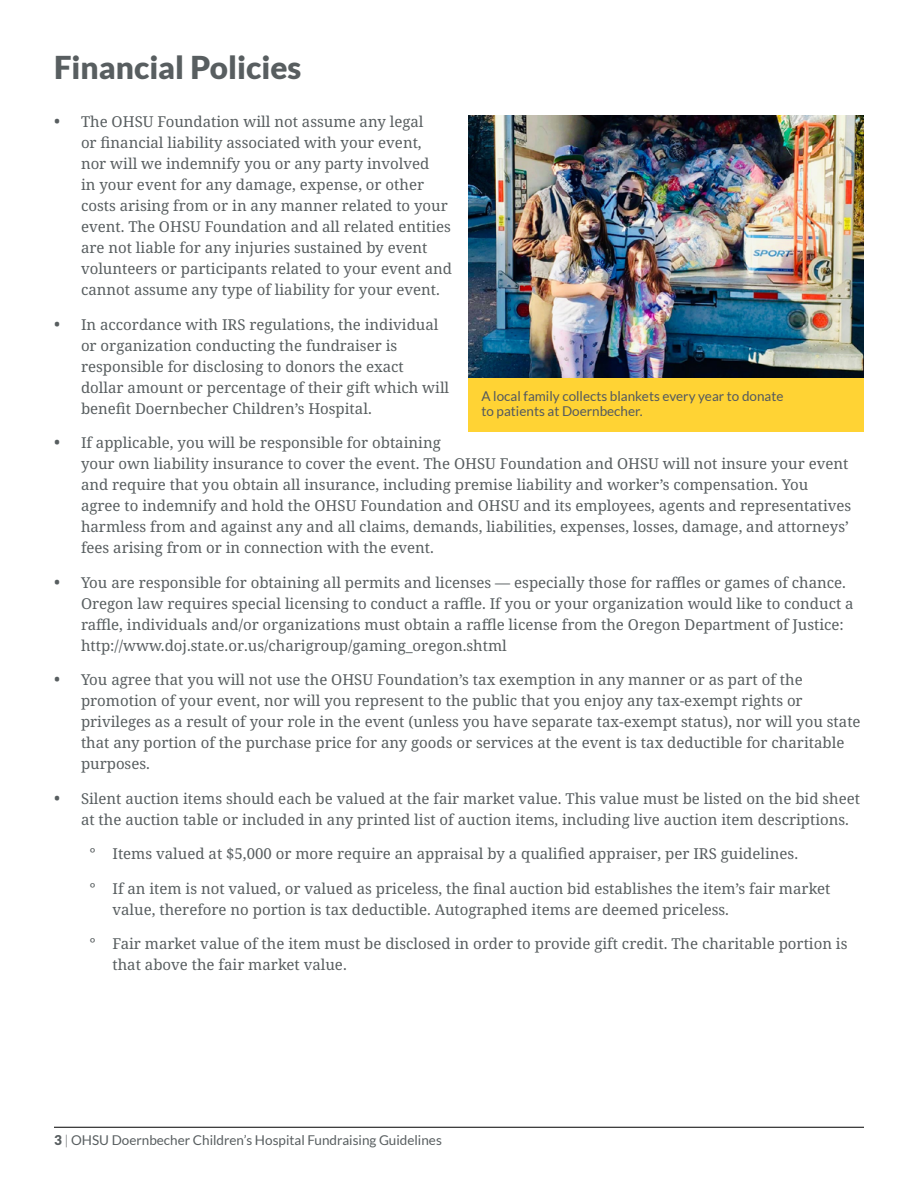
<style>
.page{position:relative;width:918px;height:1188px;background:#fff}
.page>*{position:absolute;margin:0;border:0;box-sizing:border-box;transform-origin:0 0}
.t1{font:900 31.5px "Lato";color:#585e60}
.t2{font:15px/21px "Noto Serif";color:#585e60}
.t3{font:13.5px/15px "Lato";color:#53595f}
.t4{font:13.5px "Lato";color:#585e60}
.s1{font-size:16.5px}
.s2{font-family:"Minion Pro";font-size:16.5px}
.s3{font-weight:900}
.s4{font-weight:300}
</style>
<div class="page">
<hr style="left:54px;top:1127px;width:810px;height:1px;background:#000">
<img style="left:468px;top:116px;width:396px;height:262px">
<div style="left:468px;top:378px;width:396px;height:54px;background:#ffd334"></div>
<h1 class="t1" style="left:54px;top:49px;width:249px">Financial Policies</h1>
<p class="t2" style="left:81px;top:112px;width:373px;text-indent:-27px"><span class="s1">•</span> The OHSU Foundation will not assume any legal<br>or financial liability associated with your event,<br>nor will we indemnify you or any party involved<br>in your event for any damage, expense, or other costs arising from or in any manner related to your event. The OHSU Foundation and all related entities are not liable for any injuries sustained by event volunteers or participants related to your event and cannot assume any type of liability for your event.</p>
<p class="t2" style="left:81px;top:314px;width:370px;text-indent:-27px"><span class="s1">•</span> In accordance with IRS regulations, the individual or organization conducting the fundraiser is responsible for disclosing to donors the exact dollar amount or percentage of their gift which will benefit Doernbecher Children’s Hospital.</p>
<p class="t2" style="left:81px;top:433px;width:772px;text-indent:-27px"><span class="s1">•</span> If applicable, you will be responsible for obtaining<br>your own liability insurance to cover the event. The OHSU Foundation and OHSU will not insure your event and require that you obtain all insurance, including premise liability and worker’s compensation. You agree to indemnify and hold the OHSU Foundation and OHSU and its employees, agents and representatives harmless from and against any and all claims, demands, liabilities, expenses, losses, damage, and attorneys’ fees arising from or in connection with the event.</p>
<p class="t2" style="left:81px;top:572px;width:774px;text-indent:-27px"><span class="s1">•</span> You are responsible for obtaining all permits and licenses — especially those for raffles or games of chance.<br>Oregon law requires special licensing to conduct a raffle. If you or your organization would like to conduct a raffle, individuals and/or organizations must obtain a raffle license from the Oregon Department of Justice: http://www.doj.state.or.us/charigroup/gaming_oregon.shtml</p>
<p class="t2" style="left:81px;top:670px;width:781px;text-indent:-27px"><span class="s1">•</span> You agree that you will not use the OHSU Foundation’s tax exemption in any manner or as part of the promotion of your event, nor will you represent to the public that you enjoy any tax-exempt rights or privileges as a result of your role in the event (unless you have separate tax-exempt status), nor will you state that any portion of the purchase price for any goods or services at the event is tax deductible for charitable purposes.</p>
<p class="t2" style="left:81px;top:788px;width:781px;text-indent:-27px"><span class="s1">•</span> Silent auction items should each be valued at the fair market value. This value must be listed on the bid sheet at the auction table or included in any printed list of auction items, including live auction item descriptions.</p>
<p class="t2" style="left:90px;top:844px;width:710px"><span class="s2">°</span> Items valued at $5,000 or more require an appraisal by a qualified appraiser, per IRS guidelines.</p>
<p class="t2" style="left:112px;top:878px;width:719px;text-indent:-23px"><span class="s2">°</span> If an item is not valued, or valued as priceless, the final auction bid establishes the item’s fair market value, therefore no portion is tax deductible. Autographed items are deemed priceless.</p>
<p class="t2" style="left:112px;top:934px;width:737px;text-indent:-23px"><span class="s2">°</span> Fair market value of the item must be disclosed in order to provide gift credit. The charitable portion is that above the fair market value.</p>
<p class="t3" style="left:482px;top:389px;width:304px">A local family collects blankets every year to donate to patients at Doernbecher.</p>
<p class="t4" style="left:54px;top:1132px;width:389px"><span class="s3">3</span> <span class="s4">|</span> OHSU Doernbecher Children’s Hospital Fundraising Guidelines</p>
</div>
